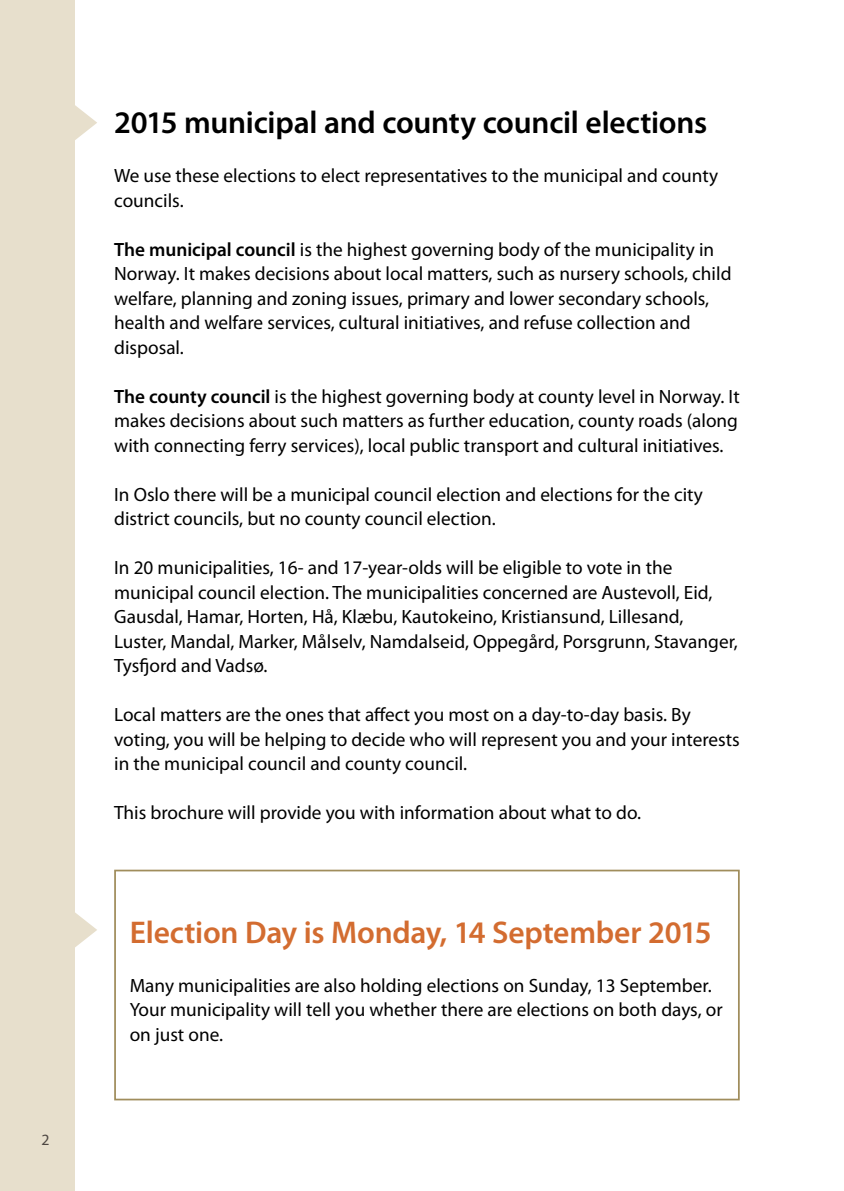
<style>
.page{position:relative;width:844px;height:1191px;background:#fff}
.page>*{position:absolute;margin:0;border:0;box-sizing:border-box;transform-origin:0 0}
.heading{font:600 31.5px "Myriad Pro";letter-spacing:-.01em;color:#000}
.heading-2{font:600 31.5px "Myriad Pro";letter-spacing:-.005em;color:#d36c30}
.brødtekst{font:19.25px/24.5px "Myriad Pro";color:#000}
.brødtekst-2{font:15.75px "Myriad Pro";color:#4d4641}
.s1{font-weight:600}
</style>
<div class="page">
<div style="left:0;top:0;width:74px;height:1191px;background:#e7dfcc"></div>
<hr style="left:843px;top:0;width:1px;height:1191px;background:#e7dfcc">
<svg style="left:74px;top:104px;width:23px;height:37px"></svg>
<svg style="left:74px;top:911px;width:23px;height:37px"></svg>
<div style="left:114px;top:869px;width:625px;height:231px;border:2px solid #a08d5c"></div>
<p class="brødtekst-2" style="left:42px;top:1129px;width:10px">2</p>
<p class="heading" style="left:114px;top:105px;width:594px">2015 municipal and county council elections</p>
<p class="brødtekst" style="left:114px;top:163px;width:605px">We use these elections to elect representatives to the municipal and county councils.</p>
<p class="brødtekst" style="left:114px;top:237px;width:618px"><span class="s1">The municipal council</span> is the highest governing body of the municipality in Norway. It makes decisions about local matters, such as nursery schools, child welfare, planning and zoning issues, primary and lower secondary schools, health and welfare services, cultural initiatives, and refuse collection and disposal.</p>
<p class="brødtekst" style="left:114px;top:384px;width:627px;text-align:justify"><span class="s1">The county council</span> is the highest governing body at county level in Norway. It makes decisions about such matters as further education, county roads (along with connecting ferry services), local public transport and cultural initiatives.</p>
<p class="brødtekst" style="left:114px;top:482px;width:590px">In Oslo there will be a municipal council election and elections for the city district councils, but no county council election.</p>
<p class="brødtekst" style="left:114px;top:555px;width:625px">In 20 municipalities, 16- and 17-year-olds will be eligible to vote in the municipal council election. The municipalities concerned are Austevoll, Eid, Gausdal, Hamar, Horten, Hå, Klæbu, Kautokeino, Kristiansund, Lillesand, Luster, Mandal, Marker, Målselv, Namdalseid, Oppegård, Porsgrunn, Stavanger, Tysfjord and Vadsø.</p>
<p class="brødtekst" style="left:114px;top:702px;width:627px">Local matters are the ones that affect you most on a day-to-day basis. By voting, you will be helping to decide who will represent you and your interests in the municipal council and county council.</p>
<p class="brødtekst" style="left:114px;top:800px;width:528px">This brochure will provide you with information about what to do.</p>
<p class="heading-2" style="left:130px;top:915px;width:583px">Election Day is Monday, 14 September 2015</p>
<p class="brødtekst" style="left:130px;top:973px;width:583px">Many municipalities are also holding elections on Sunday, 13 September.</p>
<p class="brødtekst" style="left:130px;top:997px;width:594px">Your municipality will tell you whether there are elections on both days, or on just one.</p>
</div>
